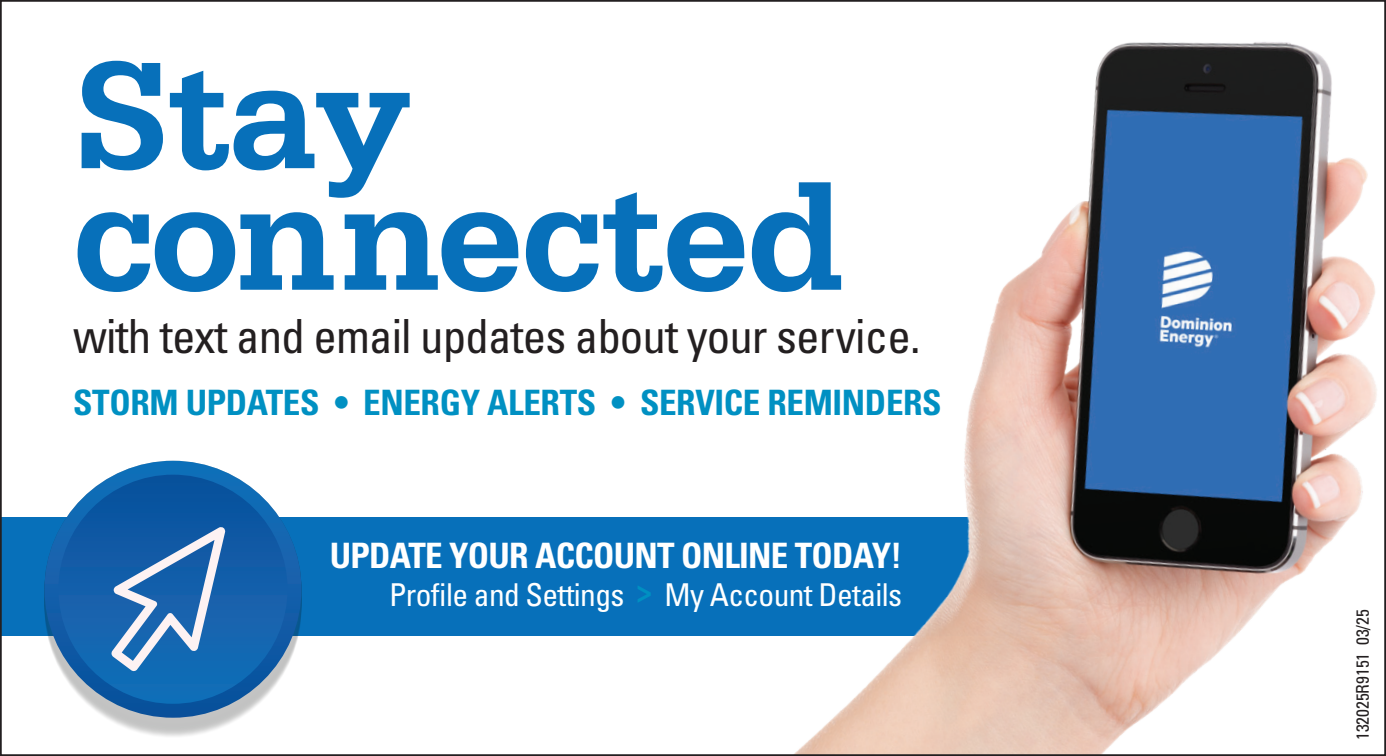
<style>
.page{position:relative;width:1386px;height:756px;background:#fff}
.page>*{position:absolute;margin:0;border:0;box-sizing:border-box;transform-origin:0 0}
.t1{font:700 160.65px/121.5px "Serifa Std";letter-spacing:-.02em;color:#0770ba}
.t2{font:condensed 46.9px "Univers LT Std";letter-spacing:-.02em;color:#231f20}
.t3{font:700 condensed 35px "Univers LT Std";letter-spacing:-.01em;color:#0090c2}
.t4{font:700 condensed 35px "Univers LT Std";letter-spacing:-.02em;color:#fff}
.t5{font:condensed 31.5px "Univers LT Std";letter-spacing:-.02em;color:#fff}
.t6{font:condensed 17.5px "Univers LT Std";color:#231f20}
.s1{font-weight:700;color:#0090c2}
</style>
<div class="page">
<div style="left:0;top:517px;width:1021px;height:118px;background:#0770ba"></div>
<img style="left:757px;top:42px;width:620px;height:711px">
<svg style="left:44px;top:461px;width:257px;height:257px"></svg>
<svg style="left:111px;top:527px;width:114px;height:145px;background:#4982bc"></svg>
<h1 class="t1" style="left:73px;top:54px;width:774px">Stay connected</h1>
<h2 class="t2" style="left:73px;top:306px;width:849px">with text and email updates about your service.</h2>
<p class="t3" style="left:73px;top:381px;width:870px">STORM UPDATES • ENERGY ALERTS • SERVICE REMINDERS</p>
<p class="t4" style="left:330px;top:534px;width:574px">UPDATE YOUR ACCOUNT ONLINE TODAY!</p>
<p class="t5" style="left:389px;top:574px;width:515px">Profile and Settings <span class="s1">&gt;</span> My Account Details</p>
<p class="t6" style="left:1352px;top:740px;width:133px;rotate:-90deg">132025R9151 03/25</p>
</div>
